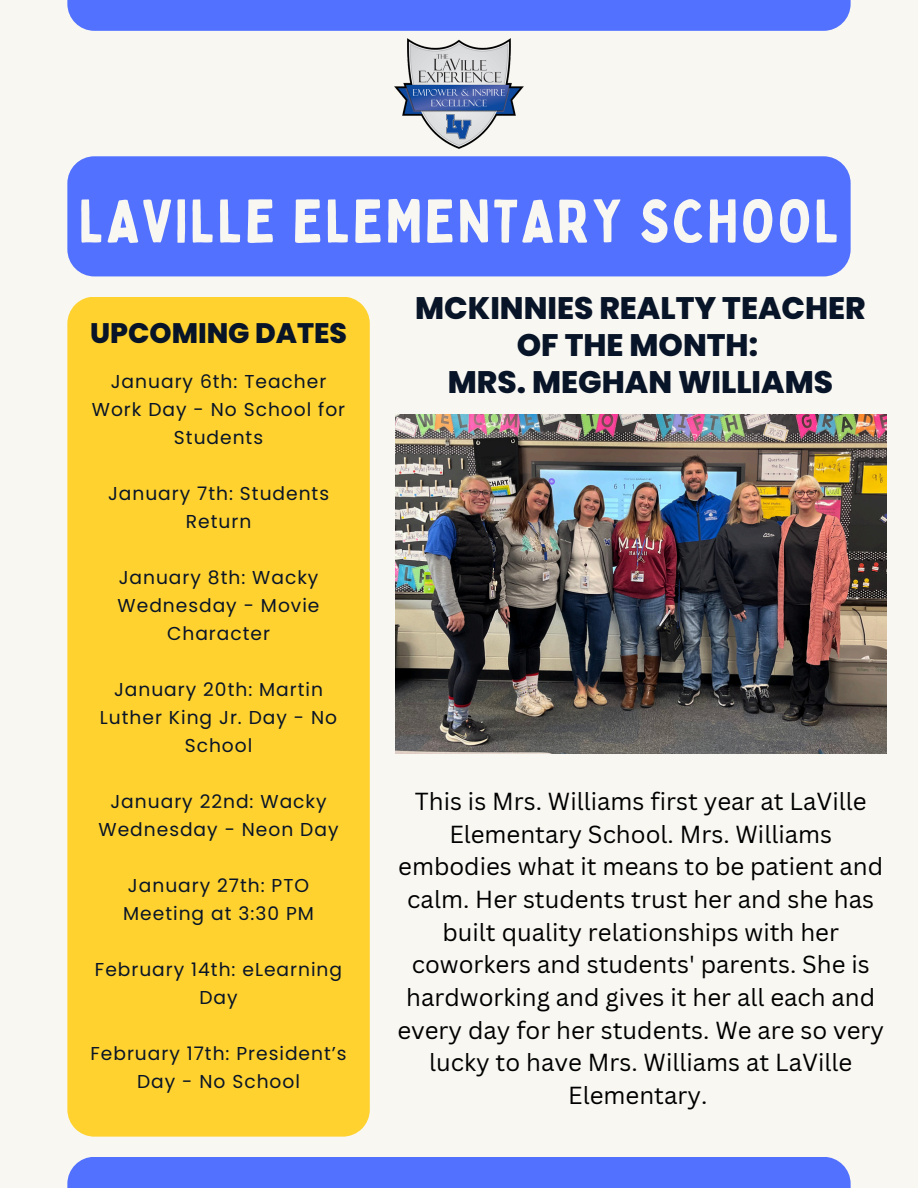
<style>
.page{position:relative;width:918px;height:1188px;background:#f8f7f2}
.page>*{position:absolute;margin:0;border:0;box-sizing:border-box;transform-origin:0 0}
.t1{font:60px "Bobby Jones";letter-spacing:.045em;color:#f8f7f2}
.t2{font:800 31.05px/37.2px "Poppins";color:#081427;text-align:center}
.t3{font:800 28.2px "Poppins";color:#081427}
.t4{font:24px/32.7px "Canva Sans";color:#000;text-align:center}
.t5{font:18.6px/28px "Poppins";letter-spacing:.05em;color:#081427;text-align:center}
</style>
<div class="page">
<div style="left:67px;top:156px;width:784px;height:120px;background:#5271ff;border-radius:27px"></div>
<div style="left:67px;top:297px;width:303px;height:840px;background:#ffd230"></div>
<div style="left:67px;top:1157px;width:784px;height:31px;background:#5271ff"></div>
<div style="left:67px;top:0;width:784px;height:31px;background:#5271ff"></div>
<img style="left:394px;top:39px;width:130px;height:110px">
<img style="left:395px;top:414px;width:492px;height:340px">
<p class="t1" style="left:79px;top:183px;width:762px">LAVILLE ELEMENTARY SCHOOL</p>
<h1 class="t3" style="left:90px;top:313px;width:259px">UPCOMING DATES</h1>
<h2 class="t5" style="left:92px;top:367px;width:255px">January 6th: Teacher<br>Work Day - No School for<br>Students</h2>
<p class="t5" style="left:108px;top:479px;width:223px">January 7th: Students<br>Return</p>
<p class="t5" style="left:118px;top:563px;width:203px">January 8th: Wacky<br>Wednesday - Movie<br>Character</p>
<p class="t5" style="left:100px;top:675px;width:239px">January 20th: Martin<br>Luther King Jr. Day - No<br>School</p>
<p class="t5" style="left:99px;top:787px;width:242px">January 22nd: Wacky<br>Wednesday - Neon Day</p>
<p class="t5" style="left:123px;top:871px;width:192px;text-align:left">January 27th: PTO<br>Meeting at 3:30 PM</p>
<p class="t5" style="left:95px;top:955px;width:249px">February 14th: eLearning<br>Day</p>
<p class="t5" style="left:91px;top:1039px;width:258px">February 17th: President’s<br>Day - No School</p>
<p class="t2" style="left:415px;top:289px;width:452px">MCKINNIES REALTY TEACHER<br>OF THE MONTH:<br>MRS. MEGHAN WILLIAMS</p>
<h2 class="t4" style="left:397px;top:785px;width:488px">This is Mrs. Williams first year at LaVille Elementary School. Mrs. Williams embodies what it means to be patient and calm. Her students trust her and she has built quality relationships with her coworkers and students' parents. She is hardworking and gives it her all each and every day for her students. We are so very lucky to have Mrs. Williams at LaVille Elementary.</h2>
</div>
